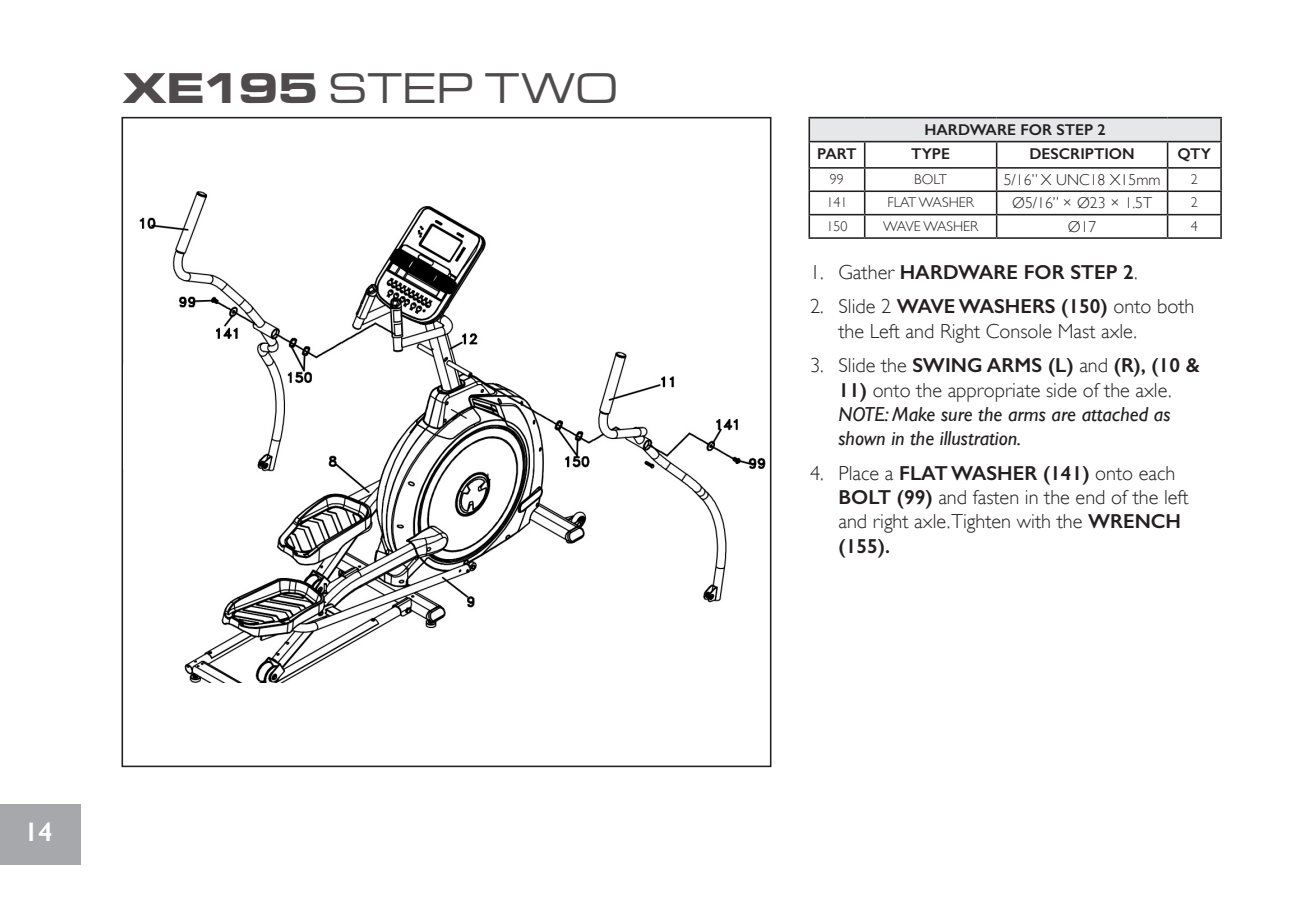
<style>
.page{position:relative;width:1299px;height:907px;background:#fff}
.page>*{position:absolute;margin:0;border:0;box-sizing:border-box;transform-origin:0 0}
.t1{font:42.52px "Eddmond";letter-spacing:-.01em;color:#231f20}
.t2{font:600 27px "Gill Sans";color:#fff}
.t3{font:300 20.25px/24.3px "Gill Sans";color:#231f20}
.t4{font:italic 20.25px/24.3px "Gill Sans";color:#231f20;text-align:justify}
.t5{font:600 20.25px "Gill Sans";color:#231f20}
.t6{font:600 15.75px "Gill Sans";color:#231f20}
.t7{font:300 15.75px "Gill Sans";color:#231f20}
.t8{font:300 14.17px "Gill Sans";color:#231f20}
.s1{font-weight:700}
.s2{font-weight:300}
.s3{font-weight:600}
.s4{font-weight:600;font-style:normal}
.s5{font-weight:300;font-style:normal}
</style>
<div class="page">
<div style="left:0;top:804px;width:81px;height:60px;background:#a6a8ab"></div>
<img style="left:139px;top:191px;width:626px;height:491px">
<div style="left:809px;top:118px;width:412px;height:24px;background:#e6e7e9"></div>
<hr style="left:808px;top:117px;width:57px;height:1px;background:#231f20">
<hr style="left:808px;top:118px;width:2px;height:23px;background:#231f20">
<hr style="left:865px;top:117px;width:132px;height:1px;background:#231f20">
<hr style="left:997px;top:117px;width:170px;height:1px;background:#231f20">
<hr style="left:1167px;top:117px;width:55px;height:1px;background:#231f20">
<hr style="left:1220px;top:118px;width:2px;height:23px;background:#231f20">
<hr style="left:808px;top:141px;width:57px;height:1px;background:#231f20">
<hr style="left:808px;top:142px;width:2px;height:25px;background:#231f20">
<hr style="left:865px;top:141px;width:132px;height:1px;background:#231f20">
<hr style="left:997px;top:141px;width:170px;height:1px;background:#231f20">
<hr style="left:1167px;top:141px;width:55px;height:1px;background:#231f20">
<hr style="left:1220px;top:142px;width:2px;height:25px;background:#231f20">
<hr style="left:808px;top:167px;width:57px;height:2px;background:#231f20">
<hr style="left:808px;top:169px;width:2px;height:21px;background:#231f20">
<hr style="left:865px;top:167px;width:132px;height:2px;background:#231f20">
<hr style="left:997px;top:167px;width:170px;height:2px;background:#231f20">
<hr style="left:1167px;top:167px;width:55px;height:2px;background:#231f20">
<hr style="left:1220px;top:169px;width:2px;height:21px;background:#231f20">
<hr style="left:808px;top:190px;width:57px;height:2px;background:#231f20">
<hr style="left:808px;top:192px;width:2px;height:22px;background:#231f20">
<hr style="left:865px;top:190px;width:132px;height:2px;background:#231f20">
<hr style="left:997px;top:190px;width:170px;height:2px;background:#231f20">
<hr style="left:1167px;top:190px;width:55px;height:2px;background:#231f20">
<hr style="left:1220px;top:192px;width:2px;height:22px;background:#231f20">
<hr style="left:808px;top:214px;width:57px;height:1px;background:#231f20">
<hr style="left:808px;top:215px;width:2px;height:22px;background:#231f20">
<hr style="left:865px;top:214px;width:132px;height:1px;background:#231f20">
<svg style="left:864px;top:142px;width:1px;height:95px"></svg>
<hr style="left:997px;top:214px;width:170px;height:1px;background:#231f20">
<svg style="left:996px;top:142px;width:1px;height:95px"></svg>
<hr style="left:1167px;top:214px;width:55px;height:1px;background:#231f20">
<svg style="left:1167px;top:142px;width:1px;height:95px"></svg>
<hr style="left:1220px;top:215px;width:2px;height:22px;background:#231f20">
<hr style="left:808px;top:237px;width:57px;height:2px;background:#231f20">
<hr style="left:865px;top:237px;width:132px;height:2px;background:#231f20">
<hr style="left:997px;top:237px;width:170px;height:2px;background:#231f20">
<hr style="left:1167px;top:237px;width:55px;height:2px;background:#231f20">
<div style="left:124px;top:365px;width:55px;height:104px;background:#fff"></div>
<div style="left:544px;top:625px;width:56px;height:104px;background:#fff"></div>
<div style="left:167px;top:524px;width:57px;height:51px;background:#fff"></div>
<h1 class="t1" style="left:121px;top:60px;width:499px"><span class="s1">XE195</span> STEP TWO</h1>
<h2 class="t2" style="left:24px;top:815px;width:30px">14</h2>
<p class="t6" style="left:924px;top:120px;width:183px">HARDWARE FOR STEP 2</p>
<p class="t6" style="left:817px;top:144px;width:41px">PART</p>
<p class="t6" style="left:911px;top:144px;width:40px">TYPE</p>
<p class="t6" style="left:1029px;top:144px;width:107px">DESCRIPTION</p>
<p class="t6" style="left:1178px;top:144px;width:35px">QTY</p>
<p class="t8" style="left:830px;top:171px;width:16px">99</p>
<p class="t8" style="left:914px;top:171px;width:34px">BOLT</p>
<p class="t7" style="left:1004px;top:171px;width:158px">5/16” X UNC18 X15mm</p>
<p class="t8" style="left:1191px;top:171px;width:9px">2</p>
<p class="t8" style="left:826px;top:194px;width:23px">141</p>
<p class="t8" style="left:887px;top:194px;width:88px">FLAT WASHER</p>
<p class="t7" style="left:1012px;top:194px;width:141px">Ø5/16” × Ø23 × 1.5T</p>
<p class="t8" style="left:1191px;top:194px;width:9px">2</p>
<p class="t8" style="left:826px;top:218px;width:23px">150</p>
<p class="t8" style="left:883px;top:218px;width:97px">WAVE WASHER</p>
<p class="t7" style="left:1068px;top:217px;width:30px">Ø17</p>
<p class="t8" style="left:1191px;top:218px;width:9px">4</p>
<p class="t5" style="left:810px;top:260px;width:329px"><span class="s2">1. Gather</span> HARDWARE FOR STEP 2<span class="s2">.</span></p>
<p class="t3" style="left:838px;top:294px;width:358px;text-indent:-28px">2. Slide 2 <span class="s3">WAVE WASHERS (150)</span> onto both the Left and Right Console Mast axle.</p>
<p class="t5" style="left:810px;top:353px;width:391px"><span class="s2">3. Slide the</span> SWING ARMS (L) <span class="s2">and</span> (R), (10 &amp;</p>
<p class="t4" style="left:838px;top:377px;width:335px"><span class="s4">11)</span> <span class="s5">onto the appropriate side of the axle.<br></span>NOTE: Make sure the arms are attached as shown in the illustration.</p>
<p class="t3" style="left:838px;top:460px;width:352px;text-indent:-28px">4. Place a <span class="s3">FLAT WASHER (141)</span> onto each<br><span class="s3">BOLT (99)</span> and fasten in the end of the left and right axle.Tighten with the <span class="s3">WRENCH (155).</span></p>
</div>
